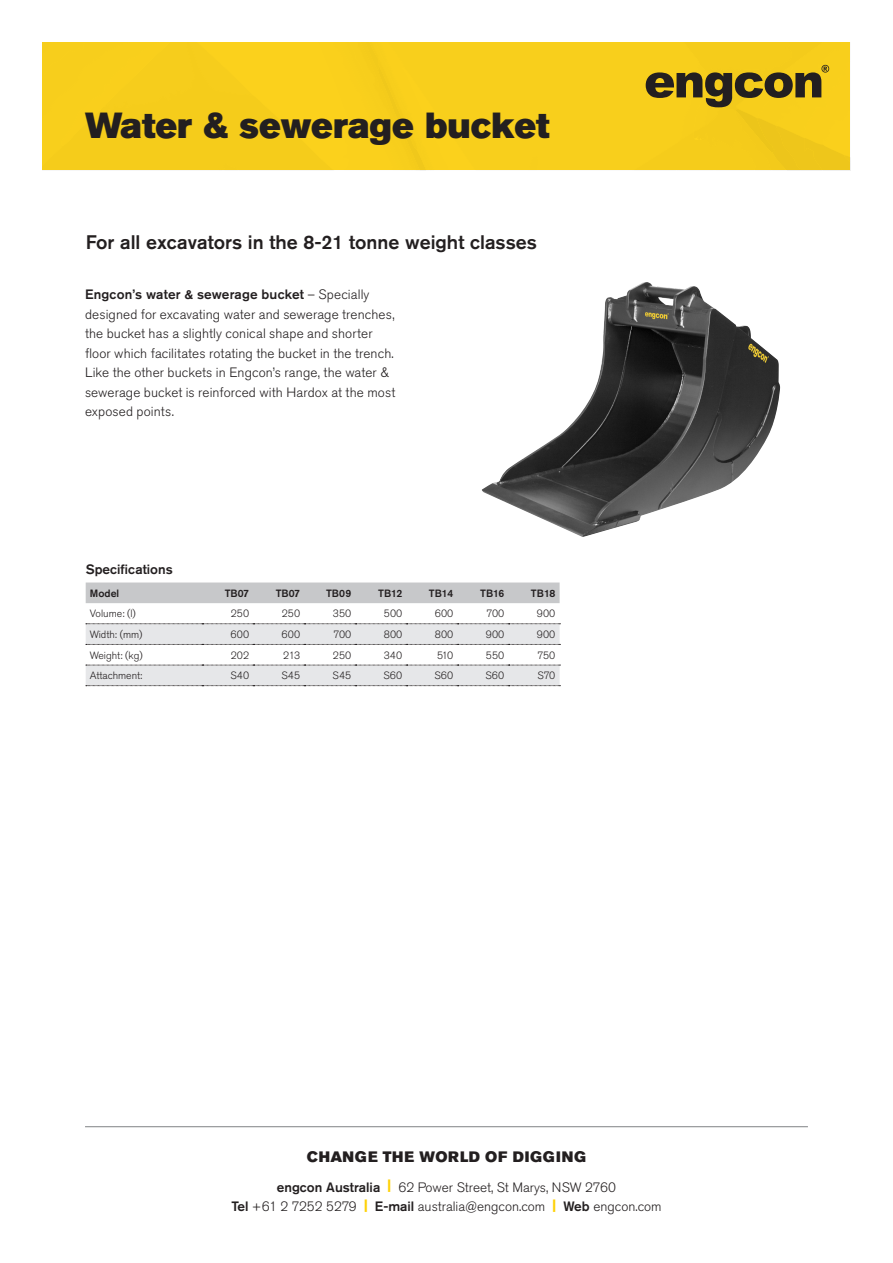
<style>
.page{position:relative;width:893px;height:1263px;background:#fff}
.page>*{position:absolute;margin:0;border:0;box-sizing:border-box;transform-origin:0 0}
.Product_heading{font:36px "Akzidenz Grotesk Pro Super";color:#231f20}
.t1{font:500 19.5px "Akzidenz Grotesk Pro";color:#231f20}
.t2{font:15px "Akzidenz Grotesk Pro Super";letter-spacing:.05em;color:#231f20}
.Brödtext1{font:300 13.5px/19.5px "Akzidenz Grotesk Pro";letter-spacing:.005em;color:#231f20;text-align:center}
.t3{font:500 13.5px "Akzidenz Grotesk Pro";color:#231f20}
.t4{font:300 10.5px "Akzidenz Grotesk Pro";color:#231f20}
.t5{font:500 10.5px "Akzidenz Grotesk Pro";color:#231f20}
.s1{font-weight:500}
.s2{font-family:"Akzidenz Grotesk Pro Super";font-weight:400;color:#fed105}
</style>
<div class="page">
<div style="left:43px;top:43px;width:807px;height:128px;background:#f8cf1c"></div>
<hr style="left:85px;top:1126px;width:723px;height:1px;background:#808285">
<img style="left:482px;top:282px;width:298px;height:255px">
<div style="left:86px;top:582px;width:474px;height:21px;background:#c7c8ca"></div>
<svg style="left:86px;top:623px;width:474px;height:63px"></svg>
<p class="Product_heading" style="left:85px;top:102px;width:466px">Water &amp; sewerage bucket</p>
<h1 class="t1" style="left:86px;top:229px;width:453px">For all excavators in the 8-21 tonne weight classes</h1>
<p class="Brödtext1" style="left:85px;top:285px;width:312px;text-align:left"><span class="s1">Engcon’s water &amp; sewerage bucket</span> – Specially designed for excavating water and sewerage trenches, the bucket has a slightly conical shape and shorter floor which facilitates rotating the bucket in the trench.<br>Like the other buckets in Engcon’s range, the water &amp; sewerage bucket is reinforced with Hardox at the most exposed points.</p>
<p class="t3" style="left:86px;top:561px;width:89px">Specifications</p>
<p class="t5" style="left:90px;top:586px;width:31px">Model</p>
<p class="t5" style="left:225px;top:586px;width:26px">TB07</p>
<p class="t5" style="left:276px;top:586px;width:26px">TB07</p>
<p class="t5" style="left:326px;top:586px;width:27px">TB09</p>
<p class="t5" style="left:378px;top:586px;width:26px">TB12</p>
<p class="t5" style="left:429px;top:586px;width:26px">TB14</p>
<p class="t5" style="left:480px;top:586px;width:26px">TB16</p>
<p class="t5" style="left:531px;top:586px;width:26px">TB18</p>
<p class="t4" style="left:90px;top:607px;width:47px">Volume: (l)</p>
<p class="t4" style="left:231px;top:607px;width:20px">250</p>
<p class="t4" style="left:282px;top:607px;width:20px">250</p>
<p class="t4" style="left:333px;top:607px;width:20px">350</p>
<p class="t4" style="left:384px;top:607px;width:20px">500</p>
<p class="t4" style="left:435px;top:607px;width:20px">600</p>
<p class="t4" style="left:487px;top:607px;width:19px">700</p>
<p class="t4" style="left:537px;top:607px;width:20px">900</p>
<p class="t4" style="left:90px;top:627px;width:54px">Width: (mm)</p>
<p class="t4" style="left:231px;top:627px;width:20px">600</p>
<p class="t4" style="left:282px;top:627px;width:20px">600</p>
<p class="t4" style="left:333px;top:627px;width:19px">700</p>
<p class="t4" style="left:384px;top:627px;width:20px">800</p>
<p class="t4" style="left:435px;top:627px;width:20px">800</p>
<p class="t4" style="left:486px;top:627px;width:20px">900</p>
<p class="t4" style="left:537px;top:627px;width:20px">900</p>
<p class="t4" style="left:90px;top:648px;width:54px">Weight: (kg)</p>
<p class="t4" style="left:231px;top:648px;width:20px">202</p>
<p class="t4" style="left:283px;top:648px;width:18px">213</p>
<p class="t4" style="left:333px;top:648px;width:20px">250</p>
<p class="t4" style="left:384px;top:648px;width:20px">340</p>
<p class="t4" style="left:437px;top:648px;width:18px">510</p>
<p class="t4" style="left:486px;top:648px;width:20px">550</p>
<p class="t4" style="left:537px;top:648px;width:19px">750</p>
<p class="t4" style="left:90px;top:669px;width:54px">Attachment:</p>
<p class="t4" style="left:230px;top:669px;width:20px">S40</p>
<p class="t4" style="left:282px;top:669px;width:20px">S45</p>
<p class="t4" style="left:333px;top:669px;width:20px">S45</p>
<p class="t4" style="left:383px;top:669px;width:20px">S60</p>
<p class="t4" style="left:434px;top:669px;width:20px">S60</p>
<p class="t4" style="left:485px;top:669px;width:20px">S60</p>
<p class="t4" style="left:537px;top:669px;width:19px">S70</p>
<p class="t2" style="left:307px;top:1146px;width:281px">CHANGE THE WORLD OF DIGGING</p>
<p class="Brödtext1" style="left:231px;top:1177px;width:432px"><span class="s1">engcon Australia</span> <span class="s2">|</span> 62 Power Street, St Marys, NSW 2760<br><span class="s1">Tel</span> +61 2 7252 5279 <span class="s2">|</span> <span class="s1">E-mail</span> australia@engcon.com <span class="s2">|</span> <span class="s1">Web</span> engcon.com</p>
</div>
